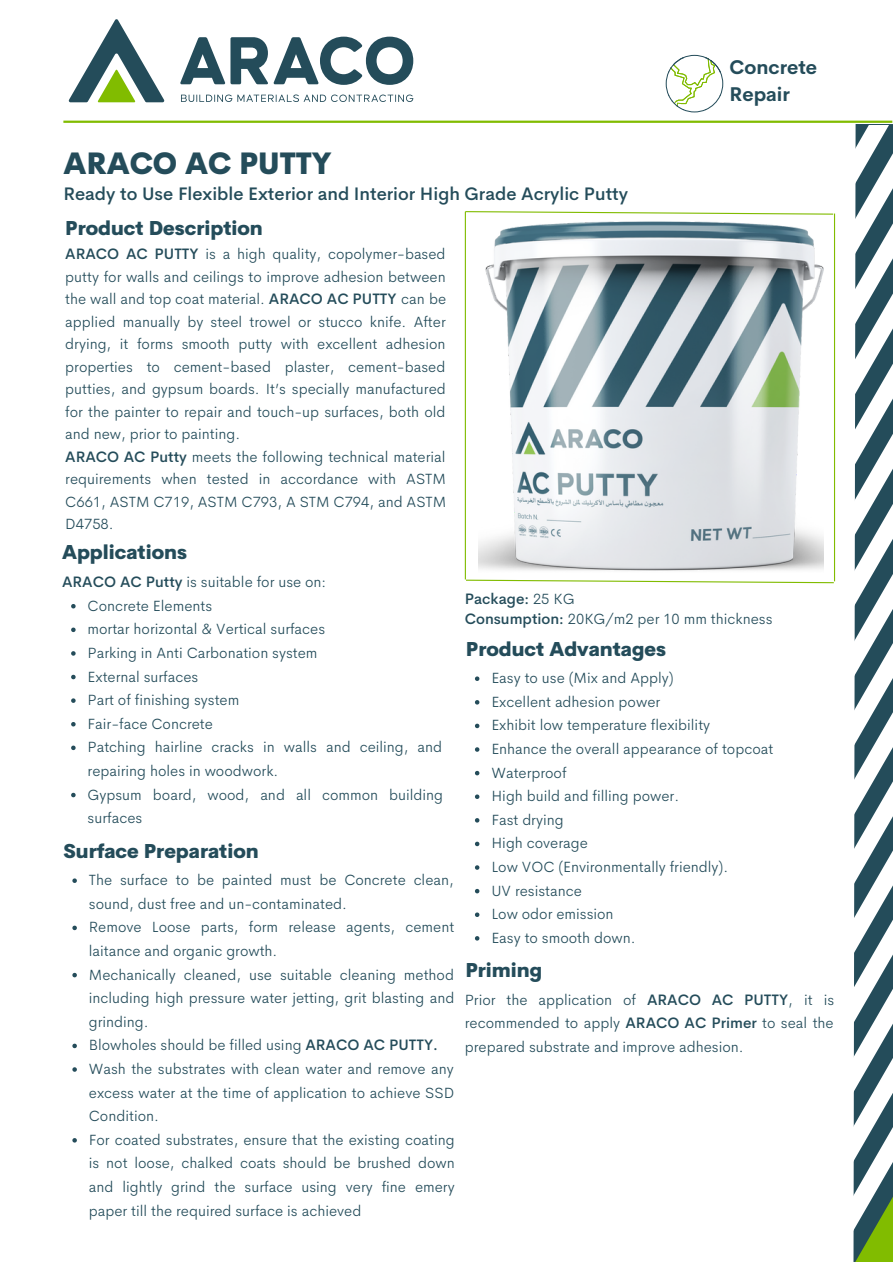
<style>
.page{position:relative;width:893px;height:1263px;background:#fff}
.page>*{position:absolute;margin:0;border:0;box-sizing:border-box;transform-origin:0 0}
.t1{font:800 30px "Cerebri Sans";color:#244c5a}
.t2{font:800 19.5px "Cerebri Sans";color:#244c5a}
.t3{font:700 19.5px "Cerebri Sans";color:#244c5a}
.t4{font:500 18px "Cerebri Sans";color:#244c5a}
.t5{font:300 15px/23.5px "Cerebri Sans";color:#244c5a;text-align:justify}
.t6{font:500 15px "Cerebri Sans";color:#244c5a}
.s1{font-weight:500}
.s2{font-weight:300}
</style>
<div class="page">
<svg style="left:68px;top:19px;width:97px;height:83px"></svg>
<svg style="left:180px;top:37px;width:233px;height:48px"></svg>
<svg style="left:181px;top:94px;width:232px;height:8px"></svg>
<svg style="left:465px;top:579px;width:351px;height:4px"></svg>
<svg style="left:464px;top:211px;width:352px;height:4px"></svg>
<hr style="left:465px;top:212px;width:1px;height:367px;background:#81bc00">
<hr style="left:63px;top:121px;width:829px;height:2px;background:#81bc00">
<svg style="left:816px;top:120px;width:35px;height:464px"></svg>
<svg style="left:851px;top:120px;width:41px;height:41px"></svg>
<svg style="left:853px;top:161px;width:39px;height:1100px"></svg>
<img style="left:478px;top:218px;width:345px;height:355px">
<svg style="left:71px;top:604px;width:5px;height:4px"></svg>
<svg style="left:71px;top:627px;width:5px;height:5px"></svg>
<svg style="left:71px;top:651px;width:5px;height:4px"></svg>
<svg style="left:71px;top:674px;width:5px;height:5px"></svg>
<svg style="left:71px;top:698px;width:5px;height:4px"></svg>
<svg style="left:71px;top:722px;width:5px;height:4px"></svg>
<svg style="left:71px;top:745px;width:5px;height:5px"></svg>
<svg style="left:71px;top:792px;width:5px;height:5px"></svg>
<svg style="left:72px;top:878px;width:5px;height:4px"></svg>
<svg style="left:72px;top:925px;width:5px;height:5px"></svg>
<svg style="left:72px;top:972px;width:5px;height:5px"></svg>
<svg style="left:72px;top:1043px;width:5px;height:5px"></svg>
<svg style="left:72px;top:1067px;width:5px;height:4px"></svg>
<svg style="left:72px;top:1138px;width:5px;height:4px"></svg>
<svg style="left:475px;top:676px;width:4px;height:5px"></svg>
<svg style="left:475px;top:700px;width:4px;height:4px"></svg>
<svg style="left:475px;top:723px;width:4px;height:5px"></svg>
<svg style="left:475px;top:747px;width:4px;height:4px"></svg>
<svg style="left:475px;top:770px;width:4px;height:5px"></svg>
<svg style="left:475px;top:794px;width:4px;height:5px"></svg>
<svg style="left:475px;top:818px;width:4px;height:4px"></svg>
<svg style="left:475px;top:841px;width:4px;height:5px"></svg>
<svg style="left:475px;top:865px;width:4px;height:4px"></svg>
<svg style="left:475px;top:888px;width:4px;height:5px"></svg>
<svg style="left:475px;top:912px;width:4px;height:4px"></svg>
<svg style="left:475px;top:936px;width:4px;height:4px"></svg>
<svg style="left:665px;top:55px;width:58px;height:57px"></svg>
<p class="t1" style="left:63px;top:144px;width:270px">ARACO AC PUTTY</p>
<p class="t4" style="left:63px;top:182px;width:566px">Ready to Use Flexible Exterior and Interior High Grade Acrylic Putty</p>
<p class="t2" style="left:65px;top:216px;width:199px">Product Description</p>
<p class="t5" style="left:65px;top:243px;width:382px;line-height:22.5px"><span class="s1">ARACO AC PUTTY</span> is a high quality, copolymer-based putty for walls and ceilings to improve adhesion between the wall and top coat material. <span class="s1">ARACO AC PUTTY</span> can be applied manually by steel trowel or stucco knife. After drying, it forms smooth putty with excellent adhesion properties to cement-based plaster, cement-based putties, and gypsum boards. It’s specially manufactured for the painter to repair and touch-up surfaces, both old and new, prior to painting.</p>
<p class="t5" style="left:65px;top:445px;width:382px;line-height:22.5px"><span class="s1">ARACO AC Putty</span> meets the following technical material requirements when tested in accordance with ASTM C661, ASTM C719, ASTM C793, A STM C794, and ASTM D4758.</p>
<p class="t3" style="left:729px;top:54px;width:89px">Concrete</p>
<p class="t3" style="left:729px;top:81px;width:62px">Repair</p>
<p class="t2" style="left:62px;top:539px;width:126px">Applications</p>
<p class="t5" style="left:88px;top:593px;width:126px">Concrete Elements</p>
<p class="t5" style="left:88px;top:617px;width:239px">mortar horizontal &amp; Vertical surfaces</p>
<p class="t5" style="left:88px;top:641px;width:231px">Parking in Anti Carbonation system</p>
<p class="t5" style="left:88px;top:664px;width:112px">External surfaces</p>
<p class="t5" style="left:88px;top:688px;width:153px">Part of finishing system</p>
<p class="t5" style="left:88px;top:711px;width:127px">Fair-face Concrete</p>
<p class="t5" style="left:88px;top:735px;width:356px">Patching hairline cracks in walls and ceiling, and repairing holes in woodwork.</p>
<p class="t5" style="left:88px;top:782px;width:357px">Gypsum board, wood, and all common building surfaces</p>
<p class="t5" style="left:62px;top:570px;width:265px"><span class="s1">ARACO AC Putty</span> is suitable for use on:</p>
<p class="t2" style="left:63px;top:838px;width:197px">Surface Preparation</p>
<p class="t5" style="left:89px;top:868px;width:366px">The surface to be painted must be Concrete clean, sound, dust free and un-contaminated.</p>
<p class="t5" style="left:89px;top:915px;width:367px">Remove Loose parts, form release agents, cement laitance and organic growth.</p>
<p class="t5" style="left:89px;top:962px;width:367px">Mechanically cleaned, use suitable cleaning method including high pressure water jetting, grit blasting and grinding.</p>
<p class="t5" style="left:89px;top:1033px;width:350px">Blowholes should be filled using <span class="s1">ARACO AC PUTTY.</span></p>
<p class="t5" style="left:89px;top:1056px;width:367px">Wash the substrates with clean water and remove any excess water at the time of application to achieve SSD Condition.</p>
<p class="t5" style="left:89px;top:1127px;width:367px">For coated substrates, ensure that the existing coating is not loose, chalked coats should be brushed down and lightly grind the surface using very fine emery paper till the required surface is achieved</p>
<p class="t6" style="left:464px;top:589px;width:111px">Package: <span class="s2">25 KG</span></p>
<p class="t5" style="left:464px;top:607px;width:309px"><span class="s1">Consumption:</span> 20KG/m2 per 10 mm thickness</p>
<p class="t2" style="left:466px;top:636px;width:202px">Product Advantages</p>
<p class="t5" style="left:491px;top:666px;width:184px">Easy to use (Mix and Apply)</p>
<p class="t5" style="left:491px;top:689px;width:170px">Excellent adhesion power</p>
<p class="t5" style="left:491px;top:713px;width:220px">Exhibit low temperature flexibility</p>
<p class="t5" style="left:491px;top:737px;width:283px">Enhance the overall appearance of topcoat</p>
<p class="t5" style="left:491px;top:760px;width:77px">Waterproof</p>
<p class="t5" style="left:491px;top:784px;width:189px">High build and filling power.</p>
<p class="t5" style="left:491px;top:807px;width:74px">Fast drying</p>
<p class="t5" style="left:491px;top:831px;width:98px">High coverage</p>
<p class="t5" style="left:491px;top:854px;width:238px">Low VOC (Environmentally friendly).</p>
<p class="t5" style="left:491px;top:878px;width:92px">UV resistance</p>
<p class="t5" style="left:491px;top:902px;width:124px">Low odor emission</p>
<p class="t5" style="left:491px;top:925px;width:146px">Easy to smooth down.</p>
<p class="t2" style="left:465px;top:957px;width:78px">Priming</p>
<p class="t5" style="left:465px;top:987px;width:371px">Prior the application of <span class="s1">ARACO AC PUTTY</span>, it is recommended to apply <span class="s1">ARACO AC Primer</span> to seal the prepared substrate and improve adhesion.</p>
</div>
